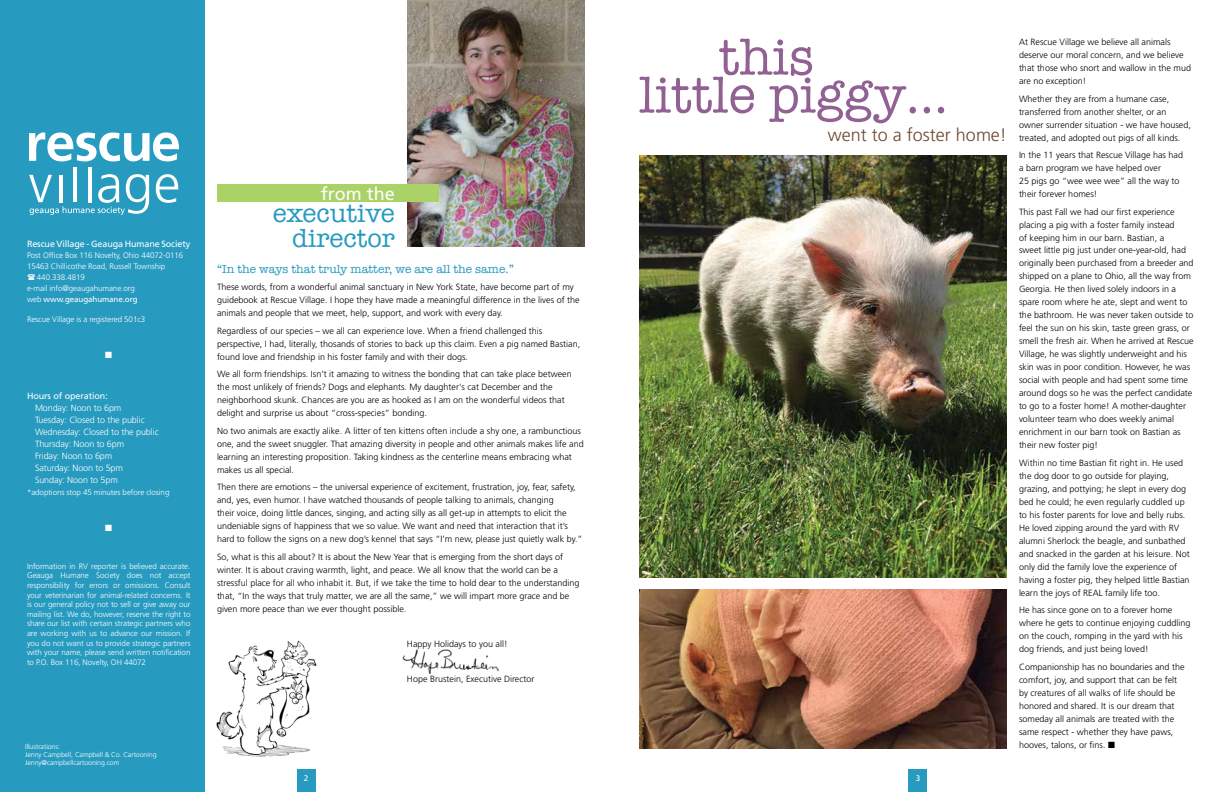
<style>
.page{position:relative;width:1224px;height:792px;background:#fff}
.page>*{position:absolute;margin:0;border:0;box-sizing:border-box;transform-origin:0 0}
.t1{font:53px/38px "American Typewriter";color:#926193}
.t2{font:26.5px/25px "American Typewriter";color:#279ac0;text-align:right}
.t3{font:300 18px "Frutiger";color:#6d472e}
.t4{font:18px "Frutiger";color:#fff}
.t5{font:12px "American Typewriter";color:#279ac0}
.t6{font:300 9px/13px "Frutiger";color:#000}
.t7{font:300 9px/12px "Frutiger";letter-spacing:-.01em;color:#fff}
.t8{font:9px "Frutiger";letter-spacing:-.01em;color:#fff}
.t9{font:9px "Zapf Dingbats ITC";color:#fff}
.t10{font:8.1px "Frutiger";color:#fff}
.t11{font:300 8px/9.6px "Frutiger";letter-spacing:-.01em;color:#fff;text-align:justify}
.t12{font:8px "Frutiger";letter-spacing:-.01em;color:#fff}
.t13{font:300 7px/8px "Frutiger";letter-spacing:-.01em;color:#fff}
.s1{font-weight:300}
</style>
<div class="page">
<div style="left:0;top:0;width:205px;height:792px;background:#279ac0"></div>
<img style="left:402px;top:649px;width:97px;height:25px">
<img style="left:407px;top:0;width:178px;height:246px">
<svg style="left:29px;top:132px;width:150px;height:29px"></svg>
<hr style="left:73px;top:167px;width:4px;height:35px;background:#fff">
<hr style="left:88px;top:167px;width:3px;height:35px;background:#fff">
<svg style="left:156px;top:174px;width:22px;height:29px"></svg>
<svg style="left:29px;top:174px;width:120px;height:41px"></svg>
<div style="left:217px;top:184px;width:221px;height:18px;background:#aad266"></div>
<img style="left:216px;top:640px;width:101px;height:117px">
<img style="left:639px;top:156px;width:368px;height:422px">
<img style="left:639px;top:590px;width:368px;height:158px">
<div style="left:297px;top:769px;width:18px;height:23px;background:#279ac0"></div>
<div style="left:909px;top:769px;width:18px;height:23px;background:#279ac0"></div>
<p class="t8" style="left:27px;top:238px;width:165px">Rescue Village - Geauga Humane Society</p>
<p class="t11" style="left:27px;top:250px;width:158px">Post Office Box 116 Novelty, Ohio 44072-0116</p>
<p class="t11" style="left:27px;top:261px;width:140px">15463 Chillicothe Road, Russell Township</p>
<p class="t11" style="left:37px;top:272px;width:50px">440.338.4819</p>
<p class="t11" style="left:27px;top:283px;width:109px">e-mail info@geaugahumane.org</p>
<p class="t12" style="left:27px;top:294px;width:112px"><span class="s1">web</span> www.geaugahumane.org</p>
<p class="t11" style="left:27px;top:315px;width:120px">Rescue Village is a registered 501c3</p>
<p class="t9" style="left:105px;top:351px;width:8px">■</p>
<p class="t8" style="left:27px;top:390px;width:82px">Hours of operation:</p>
<p class="t7" style="left:35px;top:402px;width:125px">Monday: Noon to 6pm<br>Tuesday: Closed to the public<br>Wednesday: Closed to the public<br>Thursday: Noon to 6pm<br>Friday: Noon to 6pm<br>Saturday: Noon to 5pm<br>Sunday: Noon to 5pm</p>
<p class="t11" style="left:27px;top:487px;width:144px">*adoptions stop 45 minutes before closing</p>
<p class="t9" style="left:105px;top:523px;width:8px">■</p>
<p class="t11" style="left:27px;top:561px;width:165px">Information in RV reporter is believed accurate.<br>Geauga Humane Society does not accept responsibility for errors or omissions. Consult your veterinarian for animal-related concerns. It is our general policy not to sell or give away our mailing list. We do, however, reserve the right to share our list with certain strategic partners who are working with us to advance our mission. If you do not want us to provide strategic partners with your name, please send written notification to P.O. Box 116, Novelty, OH 44072</p>
<p class="t13" style="left:25px;top:743px;width:133px">Illustrations:<br>Jenny Campbell, Campbell &amp; Co. Cartooning<br>Jenny@campbellcartooning.com</p>
<h3 class="t4" style="left:321px;top:183px;width:76px">from the</h3>
<h2 class="t2" style="left:273px;top:199px;width:124px">executive director</h2>
<h3 class="t5" style="left:217px;top:260px;width:298px">“In the ways that truly matter, we are all the same.”</h3>
<p class="t6" style="left:217px;top:281px;width:364px">These words, from a wonderful animal sanctuary in New York State, have become part of my guidebook at Rescue Village. I hope they have made a meaningful difference in the lives of the animals and people that we meet, help, support, and work with every day.</p>
<p class="t6" style="left:217px;top:324px;width:365px">Regardless of our species – we all can experience love. When a friend challenged this perspective, I had, literally, thosands of stories to back up this claim. Even a pig named Bastian, found love and friendship in his foster family and with their dogs.</p>
<p class="t6" style="left:217px;top:368px;width:356px">We all form friendships. Isn’t it amazing to witness the bonding that can take place between the most unlikely of friends? Dogs and elephants. My daughter's cat December and the neighborhood skunk. Chances are you are as hooked as I am on the wonderful videos that delight and surprise us about “cross-species” bonding.</p>
<p class="t6" style="left:217px;top:424px;width:368px">No two animals are exactly alike. A litter of ten kittens often include a shy one, a rambunctious one, and the sweet snuggler. That amazing diversity in people and other animals makes life and learning an interesting proposition. Taking kindness as the centerline means embracing what makes us all special.</p>
<p class="t6" style="left:217px;top:481px;width:367px">Then there are emotions – the universal experience of excitement, frustration, joy, fear, safety, and, yes, even humor. I have watched thousands of people talking to animals, changing<br>their voice, doing little dances, singing, and acting silly as all get-up in attempts to elicit the undeniable signs of happiness that we so value. We want and need that interaction that it’s hard to follow the signs on a new dog’s kennel that says “I’m new, please just quietly walk by.”</p>
<p class="t6" style="left:217px;top:550px;width:364px">So, what is this all about? It is about the New Year that is emerging from the short days of winter. It is about craving warmth, light, and peace. We all know that the world can be a stressful place for all who inhabit it. But, if we take the time to hold dear to the understanding that, “In the ways that truly matter, we are all the same,” we will impart more grace and be given more peace than we ever thought possible.</p>
<p class="t6" style="left:407px;top:637px;width:102px">Happy Holidays to you all!</p>
<p class="t6" style="left:407px;top:672px;width:129px">Hope Brustein, Executive Director</p>
<h1 class="t1" style="left:639px;top:36px;width:311px;text-indent:80px">this<br>little piggy…</h1>
<h3 class="t3" style="left:828px;top:124px;width:181px">went to a foster home!</h3>
<p class="t10" style="left:304px;top:774px;width:6px">2</p>
<p class="t10" style="left:916px;top:774px;width:6px">3</p>
<p class="t6" style="left:1019px;top:35px;width:174px">At Rescue Village we believe all animals deserve our moral concern, and we believe that those who snort and wallow in the mud are no exception!</p>
<p class="t6" style="left:1019px;top:92px;width:173px">Whether they are from a humane case, transferred from another shelter, or an owner surrender situation - we have housed, treated, and adopted out pigs of all kinds.</p>
<p class="t6" style="left:1019px;top:148px;width:166px">In the 11 years that Rescue Village has had a barn program we have helped over<br>25 pigs go “wee wee wee” all the way to their forever homes!</p>
<p class="t6" style="left:1019px;top:205px;width:176px">This past Fall we had our first experience placing a pig with a foster family instead<br>of keeping him in our barn. Bastian, a<br>sweet little pig just under one-year-old, had originally been purchased from a breeder and shipped on a plane to Ohio, all the way from Georgia. He then lived solely indoors in a spare room where he ate, slept and went to the bathroom. He was never taken outside to feel the sun on his skin, taste green grass, or smell the fresh air. When he arrived at Rescue Village, he was slightly underweight and his skin was in poor condition. However, he was social with people and had spent some time around dogs so he was the perfect candidate to go to a foster home! A mother-daughter volunteer team who does weekly animal enrichment in our barn took on Bastian as their new foster pig!</p>
<p class="t6" style="left:1019px;top:456px;width:172px">Within no time Bastian fit right in. He used the dog door to go outside for playing, grazing, and pottying; he slept in every dog bed he could; he even regularly cuddled up to his foster parents for love and belly rubs.<br>He loved zipping around the yard with RV alumni Sherlock the beagle, and sunbathed and snacked in the garden at his leisure. Not only did the family love the experience of having a foster pig, they helped little Bastian learn the joys of REAL family life too.</p>
<p class="t6" style="left:1019px;top:604px;width:173px">He has since gone on to a forever home where he gets to continue enjoying cuddling on the couch, romping in the yard with his dog friends, and just being loved!</p>
<p class="t6" style="left:1019px;top:660px;width:167px">Companionship has no boundaries and the comfort, joy, and support that can be felt by creatures of all walks of life should be honored and shared. It is our dream that someday all animals are treated with the same respect - whether they have paws, hooves, talons, or fins. ■</p>
</div>
